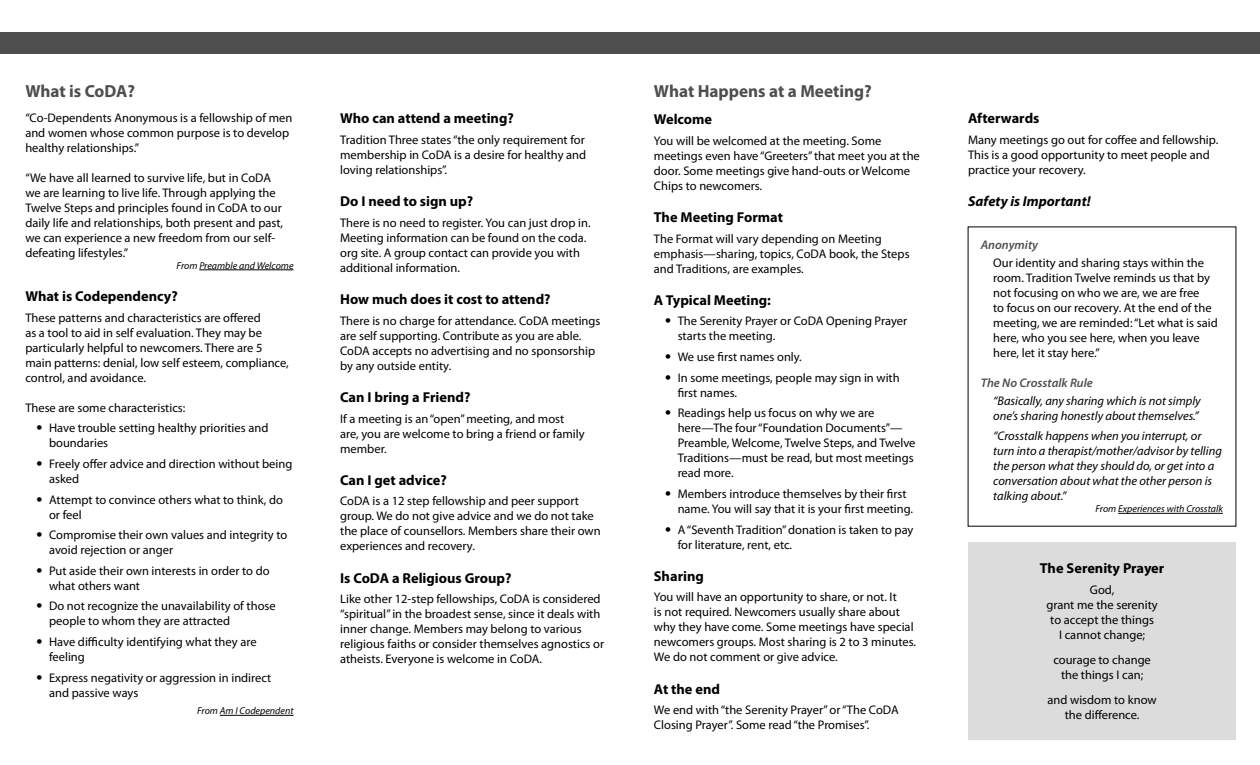
<style>
.page{position:relative;width:1260px;height:765px;background:#fff}
.page>*{position:absolute;margin:0;border:0;box-sizing:border-box;transform-origin:0 0}
.Head{font:700 17.5px "Myriad Pro";color:#4e4e4e}
.t1{font:700 14.38px "Myriad Pro";color:#000}
.t2{font:italic 700 14.38px "Myriad Pro";color:#000}
.Bod{font:12.5px/15px "Myriad Pro";color:#000}
.Bullet{font:12.5px/15px "Myriad Pro";color:#000}
.Bod-2{font:italic 12.5px/15px "Myriad Pro";color:#000}
.SubSub{font:italic 600 12.5px "Myriad Pro";color:#4e4e4e}
.Credit{font:italic 10px "Myriad Pro";color:#000}
.s1{font-weight:700;font-size:17.5px}
</style>
<div class="page">
<div style="left:968px;top:543px;width:268px;height:197px;background:#dcdcdc"></div>
<hr style="left:199px;top:270px;width:95px;height:1px;background:#000">
<hr style="left:220px;top:715px;width:74px;height:1px;background:#000">
<hr style="left:1118px;top:513px;width:105px;height:1px;background:#000">
<div style="left:0;top:32px;width:1260px;height:22px;background:#4e4e4e"></div>
<p class="Head" style="left:25px;top:80px;width:111px">What is CoDA?</p>
<p class="Bod" style="left:25px;top:110px;width:269px">“Co-Dependents Anonymous is a fellowship of men and women whose common purpose is to develop healthy relationships.”</p>
<p class="Bod" style="left:25px;top:170px;width:259px">“We have all learned to survive life, but in CoDA we are learning to live life. Through applying the Twelve Steps and principles found in CoDA to our daily life and relationships, both present and past, we can experience a new freedom from our self&shy;defeating lifestyles.”</p>
<p class="Credit" style="left:177px;top:259px;width:118px">From Preamble and Welcome</p>
<p class="t1" style="left:25px;top:287px;width:154px">What is Codependency?</p>
<p class="Bod" style="left:25px;top:310px;width:265px">These patterns and characteristics are offered<br>as a tool to aid in self evaluation. They may be particularly helpful to newcomers. There are 5 main patterns: denial, low self esteem, compliance, control, and avoidance.</p>
<p class="Bod" style="left:25px;top:400px;width:162px">These are some characteristics:</p>
<p class="Bullet" style="left:49px;top:420px;width:221px;text-indent:-12px"><span class="s1">•</span> Have trouble setting healthy priorities and boundaries</p>
<p class="Bullet" style="left:49px;top:456px;width:245px;text-indent:-12px"><span class="s1">•</span> Freely offer advice and direction without being asked</p>
<p class="Bullet" style="left:49px;top:492px;width:235px;text-indent:-12px"><span class="s1">•</span> Attempt to convince others what to think, do or feel</p>
<p class="Bullet" style="left:49px;top:527px;width:240px;text-indent:-12px"><span class="s1">•</span> Compromise their own values and integrity to avoid rejection or anger</p>
<p class="Bullet" style="left:49px;top:563px;width:222px;text-indent:-12px"><span class="s1">•</span> Put aside their own interests in order to do what others want</p>
<p class="Bullet" style="left:49px;top:599px;width:228px;text-indent:-12px"><span class="s1">•</span> Do not recognize the unavailability of those people to whom they are attracted</p>
<p class="Bullet" style="left:49px;top:634px;width:209px;text-indent:-12px"><span class="s1">•</span> Have difficulty identifying what they are feeling</p>
<p class="Bullet" style="left:49px;top:670px;width:224px;text-indent:-12px"><span class="s1">•</span> Express negativity or aggression in indirect and passive ways</p>
<p class="Credit" style="left:197px;top:705px;width:98px">From Am I Codependent</p>
<p class="t1" style="left:340px;top:109px;width:175px">Who can attend a meeting?</p>
<p class="Bod" style="left:340px;top:132px;width:248px;text-align:justify">Tradition Three states “the only requirement for membership in CoDA is a desire for healthy and loving relationships”.</p>
<p class="t1" style="left:340px;top:192px;width:134px">Do I need to sign up?</p>
<p class="Bod" style="left:340px;top:215px;width:252px">There is no need to register. You can just drop in.<br>Meeting information can be found on the coda. org site. A group contact can provide you with additional information.</p>
<p class="t1" style="left:340px;top:290px;width:212px">How much does it cost to attend?</p>
<p class="Bod" style="left:340px;top:313px;width:262px">There is no charge for attendance. CoDA meetings are self supporting. Contribute as you are able.<br>CoDA accepts no advertising and no sponsorship by any outside entity.</p>
<p class="t1" style="left:340px;top:388px;width:132px">Can I bring a Friend?</p>
<p class="Bod" style="left:340px;top:411px;width:246px">If a meeting is an “open” meeting, and most are, you are welcome to bring a friend or family member.</p>
<p class="t1" style="left:340px;top:471px;width:108px">Can I get advice?</p>
<p class="Bod" style="left:340px;top:494px;width:262px">CoDA is a 12 step fellowship and peer support group. We do not give advice and we do not take the place of counsellors. Members share their own experiences and recovery.</p>
<p class="t1" style="left:340px;top:568px;width:173px">Is CoDA a Religious Group?</p>
<p class="Bod" style="left:340px;top:591px;width:265px">Like other 12-step fellowships, CoDA is considered “spiritual” in the broadest sense, since it deals with inner change. Members may belong to various religious faiths or consider themselves agnostics or atheists. Everyone is welcome in CoDA.</p>
<p class="Head" style="left:654px;top:80px;width:219px">What Happens at a Meeting?</p>
<p class="t1" style="left:654px;top:110px;width:60px">Welcome</p>
<p class="Bod" style="left:654px;top:133px;width:267px">You will be welcomed at the meeting. Some meetings even have “Greeters” that meet you at the door. Some meetings give hand-outs or Welcome Chips to newcomers.</p>
<p class="t1" style="left:654px;top:208px;width:131px">The Meeting Format</p>
<p class="Bod" style="left:654px;top:231px;width:257px">The Format will vary depending on Meeting emphasis—sharing, topics, CoDA book, the Steps and Traditions, are examples.</p>
<p class="t1" style="left:654px;top:291px;width:119px">A Typical Meeting:</p>
<p class="Bullet" style="left:678px;top:314px;width:231px;text-indent:-12px"><span class="s1">•</span> The Serenity Prayer or CoDA Opening Prayer starts the meeting.</p>
<p class="Bullet" style="left:665px;top:349px;width:138px"><span class="s1">•</span> We use first names only.</p>
<p class="Bullet" style="left:678px;top:370px;width:224px;text-indent:-12px"><span class="s1">•</span> In some meetings, people may sign in with first names.</p>
<p class="Bullet" style="left:678px;top:405px;width:239px;text-indent:-12px"><span class="s1">•</span> Readings help us focus on why we are here—The four “Foundation Documents”— Preamble, Welcome, Twelve Steps, and Twelve Traditions—must be read, but most meetings read more.</p>
<p class="Bullet" style="left:678px;top:486px;width:237px;text-indent:-12px"><span class="s1">•</span> Members introduce themselves by their first name. You will say that it is your first meeting.</p>
<p class="Bullet" style="left:678px;top:522px;width:237px;text-indent:-12px"><span class="s1">•</span> A “Seventh Tradition” donation is taken to pay for literature, rent, etc.</p>
<p class="t1" style="left:654px;top:567px;width:51px">Sharing</p>
<p class="Bod" style="left:654px;top:590px;width:264px">You will have an opportunity to share, or not. It<br>is not required. Newcomers usually share about why they have come. Some meetings have special newcomers groups. Most sharing is 2 to 3 minutes.<br>We do not comment or give advice.</p>
<p class="t1" style="left:654px;top:679px;width:68px">At the end</p>
<p class="Bod" style="left:654px;top:702px;width:246px">We end with “the Serenity Prayer” or “The CoDA<br>Closing Prayer”. Some read “the Promises”.</p>
<p class="t1" style="left:968px;top:109px;width:73px">Afterwards</p>
<p class="Bod" style="left:968px;top:132px;width:252px">Many meetings go out for coffee and fellowship.<br>This is a good opportunity to meet people and practice your recovery.</p>
<p class="t2" style="left:968px;top:192px;width:124px">Safety is Important!</p>
<p class="SubSub" style="left:981px;top:237px;width:59px">Anonymity</p>
<p class="Bod" style="left:993px;top:255px;width:226px">Our identity and sharing stays within the room. Tradition Twelve reminds us that by not focusing on who we are, we are free<br>to focus on our recovery. At the end of the meeting, we are reminded: “Let what is said here, who you see here, when you leave here, let it stay here.”</p>
<p class="SubSub" style="left:981px;top:375px;width:114px">The No Crosstalk Rule</p>
<p class="Bod-2" style="left:993px;top:393px;width:209px">“Basically, any sharing which is not simply one’s sharing honestly about themselves.”</p>
<p class="Bod-2" style="left:993px;top:428px;width:230px">“Crosstalk happens when you interrupt, or turn into a therapist/mother/advisor by telling the person what they should do, or get into a conversation about what the other person is talking about.”</p>
<p class="Credit" style="left:1096px;top:503px;width:129px">From Experiences with Crosstalk</p>
<p class="t1" style="left:1040px;top:559px;width:126px">The Serenity Prayer</p>
<p class="Bod" style="left:1090px;top:582px;width:26px">God,</p>
<p class="Bod" style="left:1046px;top:597px;width:113px">grant me the serenity</p>
<p class="Bod" style="left:1050px;top:612px;width:105px">to accept the things</p>
<p class="Bod" style="left:1059px;top:627px;width:88px">I cannot change;</p>
<p class="Bod" style="left:1053px;top:652px;width:99px">courage to change</p>
<p class="Bod" style="left:1061px;top:667px;width:84px">the things I can;</p>
<p class="Bod" style="left:1048px;top:692px;width:111px">and wisdom to know</p>
<p class="Bod" style="left:1065px;top:707px;width:76px">the difference.</p>
</div>
